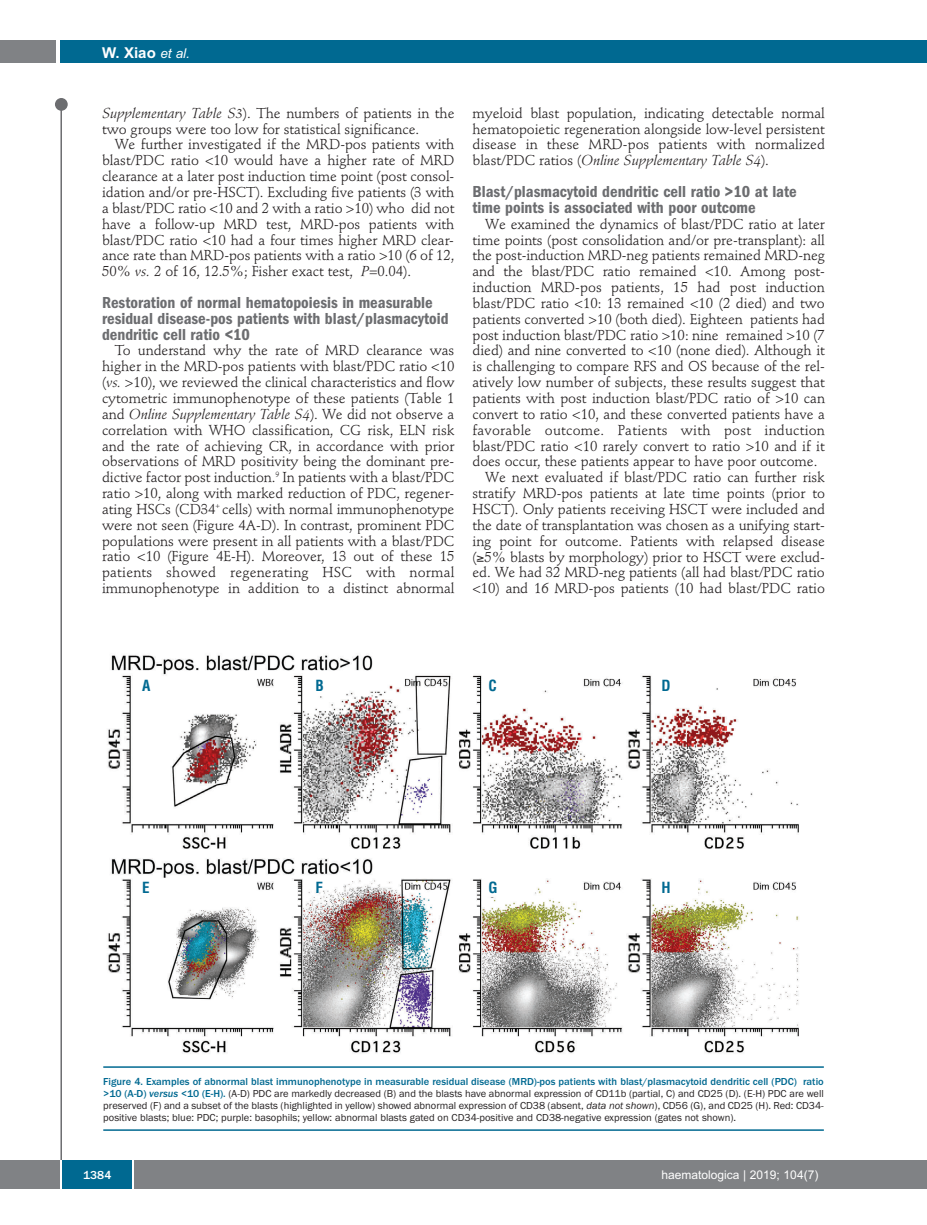
<style>
.page{position:relative;width:927px;height:1225px;background:#fff}
.page>*{position:absolute;margin:0;border:0;box-sizing:border-box;transform-origin:0 0}
.t1{font:600 condensed 16.5px/15.9px "Franklin Gothic";color:#6c6d70}
.t2{font:700 15px "Arial";color:#fff}
.t3{font:700 condensed 15px "Helvetica";color:#006991}
.t4{font:14.25px/15.9px "Stempel Schneidler";letter-spacing:-.005em;color:#231f20;text-align:justify}
.t5{font:14.25px "Stempel Schneidler";letter-spacing:.015em;color:#231f20}
.t6{font:12px "Arial";color:#fff}
.t7{font:500 12px "Franklin Gothic";color:#fff}
.t8{font:10.5px/12px "Franklin Gothic";color:#231f20;text-align:justify}
.s1{font-weight:400;font-style:italic;font-size:13.5px}
.s2{font-style:italic}
.s3{font-weight:500;color:#006991}
.s4{font-weight:500;font-style:italic;color:#006991}
</style>
<div class="page">
<div style="left:911px;top:40px;width:16px;height:22px;background:#006991"></div>
<div style="left:910px;top:1160px;width:17px;height:28px;background:#808285"></div>
<div style="left:55px;top:98px;width:13px;height:13px;background:#6c6d70;border-radius:50%"></div>
<hr style="left:60px;top:101px;width:2px;height:1061px;background:#6c6d70">
<div style="left:60px;top:40px;width:852px;height:22px;background:#006991"></div>
<div style="left:0;top:40px;width:56px;height:22px;background:#808285"></div>
<div style="left:0;top:1160px;width:911px;height:28px;background:#808285"></div>
<div style="left:62px;top:1160px;width:71px;height:28px;background:#006991"></div>
<hr style="left:60px;top:1160px;width:2px;height:28px;background:#fff">
<svg style="left:133px;top:1160px;width:1px;height:28px"></svg>
<img style="left:108px;top:655px;width:691px;height:399px">
<hr style="left:103px;top:1066px;width:721px;height:1px;background:#006991">
<hr style="left:103px;top:1129px;width:721px;height:1px;background:#006991">
<p class="t2" style="left:102px;top:44px;width:89px">W. Xiao <span class="s1">et al.</span></p>
<p class="t4" style="left:102px;top:106px;width:354px"><span class="s2">Supplementary Table S3</span>). The numbers of patients in the two groups were too low for statistical significance.</p>
<p class="t4" style="left:102px;top:138px;width:354px;text-indent:13px">We further investigated if the MRD-pos patients with blast/PDC ratio &lt;10 would have a higher rate of MRD clearance at a later post induction time point (post consol&shy;idation and/or pre-HSCT). Excluding five patients (3 with a blast/PDC ratio &lt;10 and 2 with a ratio &gt;10) who did not have a follow-up MRD test, MRD-pos patients with blast/PDC ratio &lt;10 had a four times higher MRD clear&shy;ance rate than MRD-pos patients with a ratio &gt;10 (6 of 12, 50% <span class="s2">vs.</span> 2 of 16, 12.5%; Fisher exact test, <span class="s2">P</span>=0.04).</p>
<p class="t1" style="left:102px;top:296px;width:348px">Restoration of normal hematopoiesis in measurable residual disease-pos patients with blast/plasmacytoid dendritic cell ratio &lt;10</p>
<p class="t4" style="left:102px;top:344px;width:354px;text-indent:13px">To understand why the rate of MRD clearance was higher in the MRD-pos patients with blast/PDC ratio &lt;10 (<span class="s2">vs.</span> &gt;10), we reviewed the clinical characteristics and flow cytometric immunophenotype of these patients (Table 1 and <span class="s2">Online Supplementary Table S4</span>). We did not observe a correlation with WHO classification, CG risk, ELN risk and the rate of achieving CR, in accordance with prior observations of MRD positivity being the dominant pre&shy;dictive factor post induction.<sup>9</sup> In patients with a blast/PDC ratio &gt;10, along with marked reduction of PDC, regener&shy;ating HSCs (CD34<sup>+</sup> cells) with normal immunophenotype were not seen (Figure 4A-D). In contrast, prominent PDC populations were present in all patients with a blast/PDC ratio &lt;10 (Figure 4E-H). Moreover, 13 out of these 15 patients showed regenerating HSC with normal immunophenotype in addition to a distinct abnormal</p>
<p class="t4" style="left:472px;top:106px;width:354px">myeloid blast population, indicating detectable normal hematopoietic regeneration alongside low-level persistent disease in these MRD-pos patients with normalized blast/PDC ratios (<span class="s2">Online Supplementary Table S4</span>).</p>
<p class="t1" style="left:472px;top:185px;width:326px">Blast/plasmacytoid dendritic cell ratio &gt;10 at late time points is associated with poor outcome</p>
<p class="t4" style="left:485px;top:217px;width:341px">We examined the dynamics of blast/PDC ratio at later</p>
<p class="t4" style="left:472px;top:233px;width:354px">time points (post consolidation and/or pre-transplant): all</p>
<p class="t4" style="left:472px;top:249px;width:354px">the post-induction MRD-neg patients remained MRD-neg</p>
<p class="t4" style="left:472px;top:265px;width:354px">and the blast/PDC ratio remained &lt;10. Among post-</p>
<p class="t4" style="left:472px;top:281px;width:354px">induction MRD-pos patients, 15 had post induction</p>
<p class="t4" style="left:472px;top:296px;width:354px">blast/PDC ratio &lt;10: 13 remained &lt;10 (2 died) and two</p>
<p class="t4" style="left:472px;top:312px;width:354px">patients converted &gt;10 (both died). Eighteen patients had</p>
<p class="t4" style="left:472px;top:328px;width:354px">post induction blast/PDC ratio &gt;10: nine remained &gt;10 (7</p>
<p class="t4" style="left:472px;top:344px;width:354px">died) and nine converted to &lt;10 (none died). Although it</p>
<p class="t4" style="left:472px;top:360px;width:354px">is challenging to compare RFS and OS because of the rel-</p>
<p class="t4" style="left:472px;top:376px;width:354px">atively low number of subjects, these results suggest that</p>
<p class="t4" style="left:472px;top:391px;width:354px">patients with post induction blast/PDC ratio of &gt;10 can</p>
<p class="t4" style="left:472px;top:407px;width:354px">convert to ratio &lt;10, and these converted patients have a</p>
<p class="t5" style="left:472px;top:424px;width:354px">favorable outcome. Patients with post induction</p>
<p class="t4" style="left:472px;top:439px;width:354px">blast/PDC ratio &lt;10 rarely convert to ratio &gt;10 and if it</p>
<p class="t4" style="left:472px;top:455px;width:346px">does occur, these patients appear to have poor outcome.</p>
<p class="t4" style="left:485px;top:471px;width:341px">We next evaluated if blast/PDC ratio can further risk</p>
<p class="t4" style="left:472px;top:487px;width:354px">stratify MRD-pos patients at late time points (prior to</p>
<p class="t4" style="left:472px;top:502px;width:354px">HSCT). Only patients receiving HSCT were included and</p>
<p class="t4" style="left:472px;top:518px;width:354px">the date of transplantation was chosen as a unifying start-</p>
<p class="t4" style="left:472px;top:534px;width:354px">ing point for outcome. Patients with relapsed disease</p>
<p class="t4" style="left:472px;top:550px;width:354px">(≥5% blasts by morphology) prior to HSCT were exclud-</p>
<p class="t4" style="left:472px;top:566px;width:354px">ed. We had 32 MRD-neg patients (all had blast/PDC ratio</p>
<p class="t4" style="left:472px;top:582px;width:354px">&lt;10) and 16 MRD-pos patients (10 had blast/PDC ratio</p>
<p class="t3" style="left:142px;top:677px;width:10px">A</p>
<p class="t3" style="left:315px;top:677px;width:10px">B</p>
<p class="t3" style="left:488px;top:677px;width:10px">C</p>
<p class="t3" style="left:661px;top:677px;width:11px">D</p>
<p class="t3" style="left:142px;top:878px;width:9px">E</p>
<p class="t3" style="left:315px;top:878px;width:9px">F</p>
<p class="t3" style="left:488px;top:878px;width:11px">G</p>
<p class="t3" style="left:661px;top:878px;width:11px">H</p>
<p class="t8" style="left:103px;top:1075px;width:722px"><span class="s3">Figure 4. Examples of abnormal blast immunophenotype in measurable residual disease (MRD)-pos patients with blast/plasmacytoid dendritic cell (PDC) ratio &gt;10 (A-D)</span> <span class="s4">versus</span> <span class="s3">&lt;10 (E-H).</span> (A-D) PDC are markedly decreased (B) and the blasts have abnormal expression of CD11b (partial, C) and CD25 (D). (E-H) PDC are well preserved (F) and a subset of the blasts (highlighted in yellow) showed abnormal expression of CD38 (absent, <span class="s2">data not shown</span>), CD56 (G), and CD25 (H). Red: CD34- positive blasts; blue: PDC; purple: basophils; yellow: abnormal blasts gated on CD34-positive and CD38-negative expression (gates not shown).</p>
<p class="t7" style="left:83px;top:1167px;width:30px">1384</p>
<p class="t6" style="left:661px;top:1167px;width:158px">haematologica | 2019; 104(7)</p>
</div>
